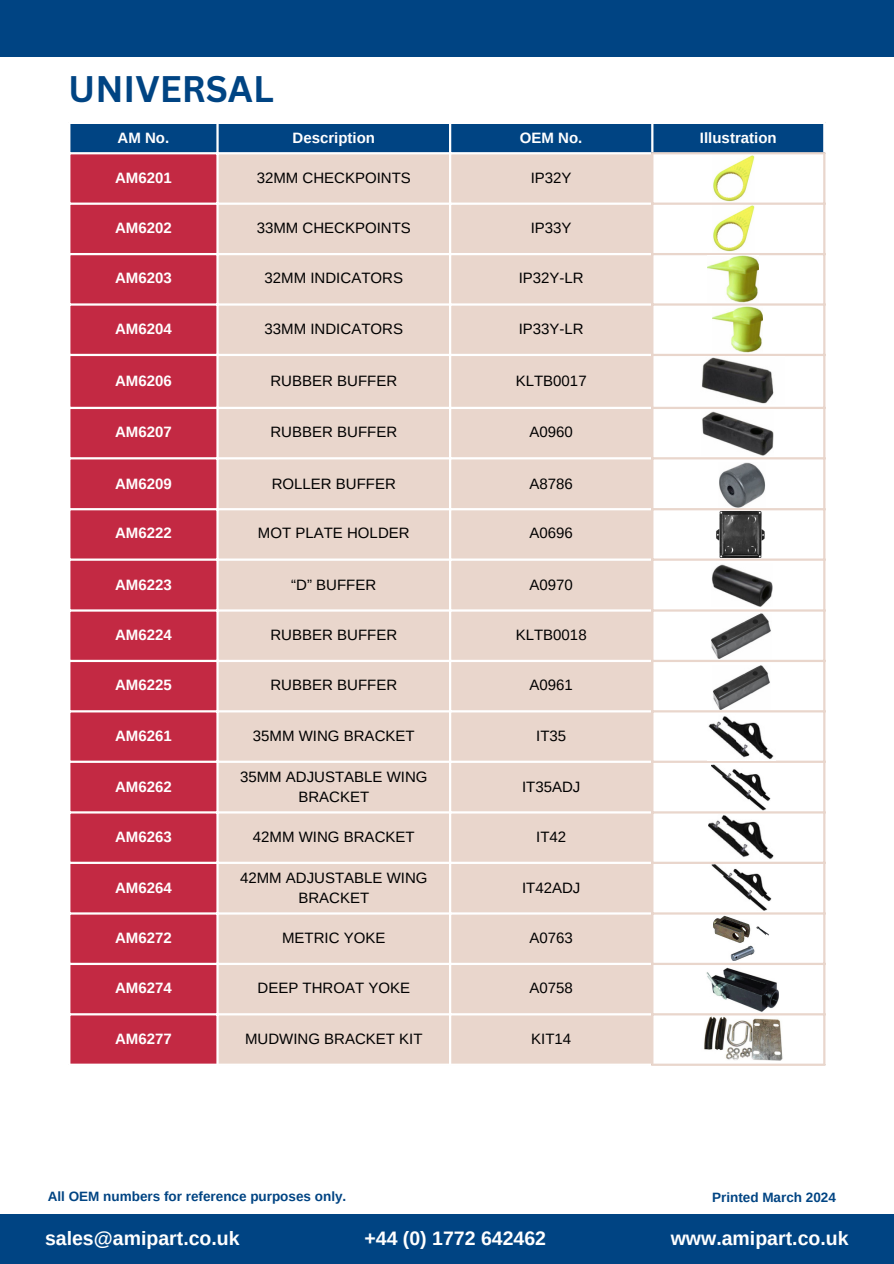
<style>
.page{position:relative;width:894px;height:1264px;background:#fff}
.page>*{position:absolute;margin:0;border:0;box-sizing:border-box;transform-origin:0 0}
.t1{font:700 36px "Canva Sans";color:#004483}
.t2{font:700 19.5px "Arimo";color:#fff}
.t3{font:15px/20.2px "Arimo";color:#000;text-align:center}
.t4{font:700 15px "Arimo";color:#fff}
.t5{font:700 13.5px "Arimo";color:#004483}
</style>
<div class="page">
<div style="left:0;top:1214px;width:893px;height:49px;background:#004483"></div>
<div style="left:70px;top:124px;width:753px;height:28px;background:#004483"></div>
<div style="left:70px;top:154px;width:146px;height:909px;background:#c32943"></div>
<div style="left:218px;top:154px;width:433px;height:909px;background:#e9d6cc"></div>
<svg style="left:653px;top:154px;width:170px;height:909px"></svg>
<hr style="left:216px;top:124px;width:2px;height:939px;background:#fff">
<hr style="left:449px;top:124px;width:2px;height:939px;background:#fff">
<hr style="left:651px;top:124px;width:2px;height:28px;background:#fff">
<hr style="left:68px;top:202px;width:583px;height:3px;background:#fff">
<hr style="left:68px;top:253px;width:583px;height:2px;background:#fff">
<hr style="left:68px;top:303px;width:583px;height:3px;background:#fff">
<hr style="left:68px;top:354px;width:583px;height:2px;background:#fff">
<hr style="left:68px;top:407px;width:583px;height:2px;background:#fff">
<hr style="left:68px;top:457px;width:583px;height:2px;background:#fff">
<hr style="left:68px;top:508px;width:583px;height:2px;background:#fff">
<hr style="left:68px;top:558px;width:583px;height:2px;background:#fff">
<hr style="left:68px;top:609px;width:583px;height:2px;background:#fff">
<hr style="left:68px;top:659px;width:583px;height:3px;background:#fff">
<hr style="left:68px;top:710px;width:583px;height:2px;background:#fff">
<hr style="left:68px;top:760px;width:583px;height:3px;background:#fff">
<hr style="left:68px;top:811px;width:583px;height:2px;background:#fff">
<hr style="left:68px;top:861px;width:583px;height:3px;background:#fff">
<hr style="left:68px;top:912px;width:583px;height:2px;background:#fff">
<hr style="left:68px;top:962px;width:583px;height:3px;background:#fff">
<hr style="left:68px;top:1013px;width:583px;height:2px;background:#fff">
<hr style="left:651px;top:154px;width:2px;height:909px;background:#e9d6cc">
<hr style="left:823px;top:154px;width:2px;height:909px;background:#e9d6cc">
<hr style="left:651px;top:152px;width:174px;height:2px;background:#e9d6cc">
<hr style="left:651px;top:202px;width:174px;height:3px;background:#e9d6cc">
<hr style="left:651px;top:253px;width:174px;height:2px;background:#e9d6cc">
<hr style="left:651px;top:303px;width:174px;height:3px;background:#e9d6cc">
<hr style="left:651px;top:354px;width:174px;height:2px;background:#e9d6cc">
<hr style="left:651px;top:407px;width:174px;height:2px;background:#e9d6cc">
<hr style="left:651px;top:457px;width:174px;height:2px;background:#e9d6cc">
<hr style="left:651px;top:508px;width:174px;height:2px;background:#e9d6cc">
<hr style="left:651px;top:558px;width:174px;height:2px;background:#e9d6cc">
<hr style="left:651px;top:609px;width:174px;height:2px;background:#e9d6cc">
<hr style="left:651px;top:659px;width:174px;height:3px;background:#e9d6cc">
<hr style="left:651px;top:710px;width:174px;height:2px;background:#e9d6cc">
<hr style="left:651px;top:760px;width:174px;height:3px;background:#e9d6cc">
<hr style="left:651px;top:811px;width:174px;height:2px;background:#e9d6cc">
<hr style="left:651px;top:861px;width:174px;height:3px;background:#e9d6cc">
<hr style="left:651px;top:912px;width:174px;height:2px;background:#e9d6cc">
<hr style="left:651px;top:962px;width:174px;height:3px;background:#e9d6cc">
<hr style="left:651px;top:1013px;width:174px;height:2px;background:#e9d6cc">
<hr style="left:651px;top:1063px;width:174px;height:2px;background:#e9d6cc">
<div style="left:0;top:0;width:893px;height:57px;background:#004483"></div>
<img style="left:712px;top:155px;width:42px;height:47px">
<img style="left:712px;top:205px;width:42px;height:47px">
<img style="left:707px;top:256px;width:51px;height:46px">
<img style="left:712px;top:306px;width:50px;height:46px">
<img style="left:690px;top:357px;width:94px;height:47px">
<img style="left:701px;top:411px;width:72px;height:45px">
<img style="left:718px;top:462px;width:46px;height:45px">
<img style="left:715px;top:511px;width:50px;height:46px">
<img style="left:711px;top:564px;width:61px;height:42px">
<img style="left:710px;top:613px;width:61px;height:45px">
<img style="left:712px;top:665px;width:58px;height:44px">
<img style="left:707px;top:714px;width:68px;height:46px">
<img style="left:710px;top:764px;width:60px;height:46px">
<img style="left:708px;top:814px;width:66px;height:45px">
<img style="left:709px;top:864px;width:62px;height:46px">
<img style="left:713px;top:915px;width:56px;height:45px">
<img style="left:705px;top:967px;width:73px;height:45px">
<img style="left:701px;top:1016px;width:83px;height:44px">
<p class="t1" style="left:68px;top:63px;width:207px">UNIVERSAL</p>
<h1 class="t4" style="left:117px;top:129px;width:53px">AM No.</h1>
<p class="t4" style="left:292px;top:129px;width:84px">Description</p>
<p class="t4" style="left:520px;top:129px;width:64px">OEM No.</p>
<p class="t4" style="left:699px;top:129px;width:78px">Illustration</p>
<p class="t4" style="left:115px;top:169px;width:58px">AM6201</p>
<p class="t3" style="left:256px;top:167px;width:156px">32MM CHECKPOINTS</p>
<p class="t3" style="left:530px;top:167px;width:42px">IP32Y</p>
<p class="t4" style="left:115px;top:219px;width:58px">AM6202</p>
<p class="t3" style="left:256px;top:218px;width:156px">33MM CHECKPOINTS</p>
<p class="t3" style="left:530px;top:218px;width:42px">IP33Y</p>
<p class="t4" style="left:115px;top:270px;width:58px">AM6203</p>
<p class="t3" style="left:264px;top:268px;width:140px">32MM INDICATORS</p>
<p class="t3" style="left:518px;top:268px;width:67px">IP32Y-LR</p>
<p class="t4" style="left:115px;top:320px;width:58px">AM6204</p>
<p class="t3" style="left:264px;top:318px;width:140px">33MM INDICATORS</p>
<p class="t3" style="left:518px;top:318px;width:67px">IP33Y-LR</p>
<p class="t4" style="left:115px;top:373px;width:58px">AM6206</p>
<p class="t3" style="left:270px;top:371px;width:128px">RUBBER BUFFER</p>
<p class="t3" style="left:515px;top:371px;width:72px">KLTB0017</p>
<p class="t4" style="left:115px;top:423px;width:58px">AM6207</p>
<p class="t3" style="left:270px;top:422px;width:128px">RUBBER BUFFER</p>
<p class="t3" style="left:529px;top:422px;width:45px">A0960</p>
<p class="t4" style="left:115px;top:475px;width:58px">AM6209</p>
<p class="t3" style="left:271px;top:473px;width:126px">ROLLER BUFFER</p>
<p class="t3" style="left:529px;top:473px;width:45px">A8786</p>
<p class="t4" style="left:115px;top:525px;width:58px">AM6222</p>
<p class="t3" style="left:258px;top:523px;width:153px">MOT PLATE HOLDER</p>
<p class="t3" style="left:529px;top:523px;width:45px">A0696</p>
<p class="t4" style="left:115px;top:576px;width:58px">AM6223</p>
<p class="t3" style="left:291px;top:574px;width:86px">“D” BUFFER</p>
<p class="t3" style="left:529px;top:574px;width:45px">A0970</p>
<p class="t4" style="left:115px;top:626px;width:58px">AM6224</p>
<p class="t3" style="left:270px;top:624px;width:128px">RUBBER BUFFER</p>
<p class="t3" style="left:515px;top:624px;width:72px">KLTB0018</p>
<p class="t4" style="left:115px;top:676px;width:58px">AM6225</p>
<p class="t3" style="left:270px;top:675px;width:128px">RUBBER BUFFER</p>
<p class="t3" style="left:529px;top:675px;width:45px">A0961</p>
<p class="t4" style="left:115px;top:727px;width:58px">AM6261</p>
<p class="t3" style="left:253px;top:725px;width:163px">35MM WING BRACKET</p>
<p class="t3" style="left:536px;top:725px;width:32px">IT35</p>
<p class="t4" style="left:115px;top:778px;width:58px">AM6262</p>
<p class="t3" style="left:240px;top:766px;width:189px">35MM ADJUSTABLE WING<br>BRACKET</p>
<p class="t3" style="left:522px;top:776px;width:60px">IT35ADJ</p>
<p class="t4" style="left:115px;top:828px;width:58px">AM6263</p>
<p class="t3" style="left:253px;top:826px;width:163px">42MM WING BRACKET</p>
<p class="t3" style="left:536px;top:826px;width:32px">IT42</p>
<p class="t4" style="left:115px;top:879px;width:58px">AM6264</p>
<p class="t3" style="left:240px;top:867px;width:189px">42MM ADJUSTABLE WING<br>BRACKET</p>
<p class="t3" style="left:522px;top:877px;width:60px">IT42ADJ</p>
<p class="t4" style="left:115px;top:929px;width:58px">AM6272</p>
<p class="t3" style="left:282px;top:927px;width:105px">METRIC YOKE</p>
<p class="t3" style="left:529px;top:927px;width:45px">A0763</p>
<p class="t4" style="left:115px;top:979px;width:58px">AM6274</p>
<p class="t3" style="left:257px;top:977px;width:154px">DEEP THROAT YOKE</p>
<p class="t3" style="left:529px;top:977px;width:45px">A0758</p>
<p class="t4" style="left:115px;top:1030px;width:58px">AM6277</p>
<p class="t3" style="left:245px;top:1028px;width:179px">MUDWING BRACKET KIT</p>
<p class="t3" style="left:531px;top:1028px;width:42px">KIT14</p>
<p class="t5" style="left:48px;top:1188px;width:300px">All OEM numbers for reference purposes only.</p>
<h2 class="t5" style="left:712px;top:1189px;width:125px">Printed March 2024</h2>
<p class="t2" style="left:45px;top:1226px;width:196px">sales@amipart.co.uk</p>
<p class="t2" style="left:364px;top:1226px;width:183px">+44 (0) 1772 642462</p>
<p class="t2" style="left:670px;top:1226px;width:179px">www.amipart.co.uk</p>
</div>
